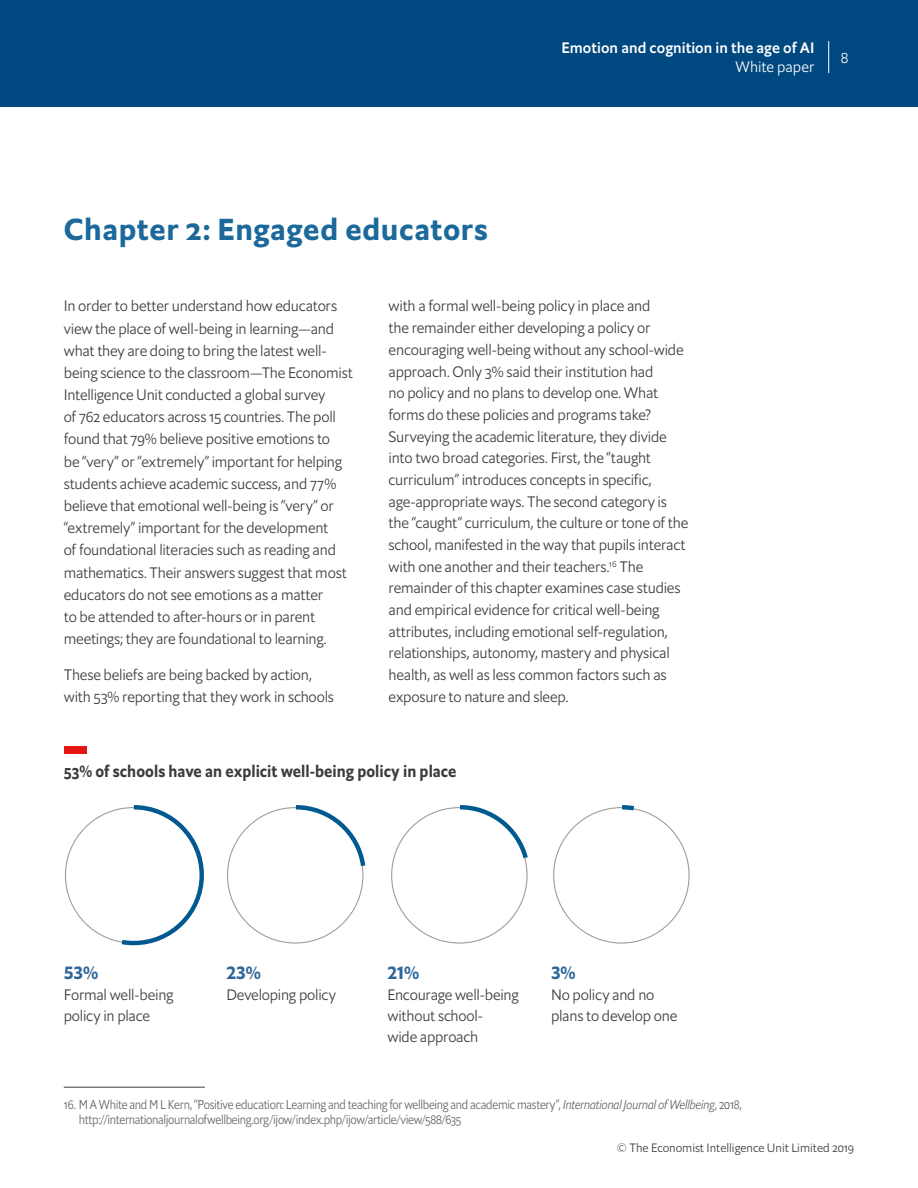
<style>
.page{position:relative;width:918px;height:1188px;background:#fff}
.page>*{position:absolute;margin:0;border:0;box-sizing:border-box;transform-origin:0 0}
.t1{font:700 30px "Econ Sans OS";letter-spacing:.02em;color:#1a699a}
.t2{font:700 18px "Econ Sans OS";color:#2e6598}
.t3{font:700 16.5px "Econ Sans Cnd OS";color:#3c3c3b}
.t4{font:300 15px/21.8px "Econ Sans OS";letter-spacing:-.015em;color:#3c3c3b}
.t5{font:500 15px "Econ Sans OS";letter-spacing:.005em;color:#fff}
.t6{font:300 15px "Econ Sans OS";color:#fff}
.t7{font:300 12.75px/15px "Econ Sans Cnd OS";letter-spacing:-.025em;color:#646363}
.t8{font:300 12px "Econ Sans OS";color:#3c3c3b}
.s1{font-style:italic}
</style>
<div class="page">
<div style="left:0;top:0;width:918px;height:106px;background:#004880"></div>
<hr style="left:828px;top:41px;width:1px;height:32px;background:#fff">
<hr style="left:64px;top:1087px;width:141px;height:1px;background:#3c3c3b">
<div style="left:64px;top:747px;width:22px;height:7px;background:#e41513"></div>
<svg style="left:65px;top:805px;width:139px;height:140px"></svg>
<svg style="left:227px;top:805px;width:138px;height:139px"></svg>
<svg style="left:391px;top:805px;width:137px;height:139px"></svg>
<svg style="left:553px;top:805px;width:137px;height:139px"></svg>
<p class="t5" style="left:561px;top:38px;width:255px">Emotion and cognition in the age of AI</p>
<p class="t6" style="left:736px;top:57px;width:80px">White paper</p>
<p class="t6" style="left:841px;top:48px;width:9px">8</p>
<h1 class="t1" style="left:64px;top:210px;width:425px">Chapter 2: Engaged educators</h1>
<p class="t4" style="left:64px;top:295px;width:291px;line-height:22.2px">In order to better understand how educators view the place of well-being in learning—and what they are doing to bring the latest well&shy;being science to the classroom—The Economist Intelligence Unit conducted a global survey<br>of 762 educators across 15 countries. The poll found that 79% believe positive emotions to<br>be “very” or “extremely” important for helping students achieve academic success, and 77% believe that emotional well-being is “very” or “extremely” important for the development<br>of foundational literacies such as reading and mathematics. Their answers suggest that most educators do not see emotions as a matter<br>to be attended to after-hours or in parent meetings; they are foundational to learning.</p>
<p class="t4" style="left:64px;top:663px;width:272px;line-height:22.2px">These beliefs are being backed by action, with 53% reporting that they work in schools</p>
<p class="t4" style="left:389px;top:295px;width:301px">with a formal well-being policy in place and<br>the remainder either developing a policy or encouraging well-being without any school-wide approach. Only 3% said their institution had<br>no policy and no plans to develop one. What forms do these policies and programs take?<br>Surveying the academic literature, they divide into two broad categories. First, the “taught curriculum” introduces concepts in specific, age-appropriate ways. The second category is the “caught” curriculum, the culture or tone of the school, manifested in the way that pupils interact with one another and their teachers.<sup>16</sup> The remainder of this chapter examines case studies and empirical evidence for critical well-being attributes, including emotional self-regulation, relationships, autonomy, mastery and physical health, as well as less common factors such as exposure to nature and sleep.</p>
<p class="t3" style="left:64px;top:760px;width:394px">53% of schools have an explicit well-being policy in place</p>
<p class="t2" style="left:64px;top:961px;width:36px">53%</p>
<p class="t4" style="left:64px;top:984px;width:111px;line-height:21px">Formal well-being policy in place</p>
<p class="t2" style="left:226px;top:961px;width:36px">23%</p>
<p class="t4" style="left:226px;top:984px;width:111px">Developing policy</p>
<p class="t2" style="left:387px;top:961px;width:33px">21%</p>
<p class="t4" style="left:387px;top:984px;width:133px;line-height:21px">Encourage well-being without school-<br>wide approach</p>
<p class="t2" style="left:551px;top:961px;width:26px">3%</p>
<p class="t4" style="left:551px;top:984px;width:128px;line-height:21px">No policy and no plans to develop one</p>
<p class="t7" style="left:79px;top:1097px;width:665px;text-indent:-15px">16. M A White and M L Kern, “Positive education: Learning and teaching for wellbeing and academic mastery”, <span class="s1">International Journal of Wellbeing</span>, 2018, http://internationaljournalofwellbeing.org/ijow/index.php/ijow/article/view/588/635</p>
<p class="t8" style="left:617px;top:1140px;width:239px">© The Economist Intelligence Unit Limited 2019</p>
</div>
